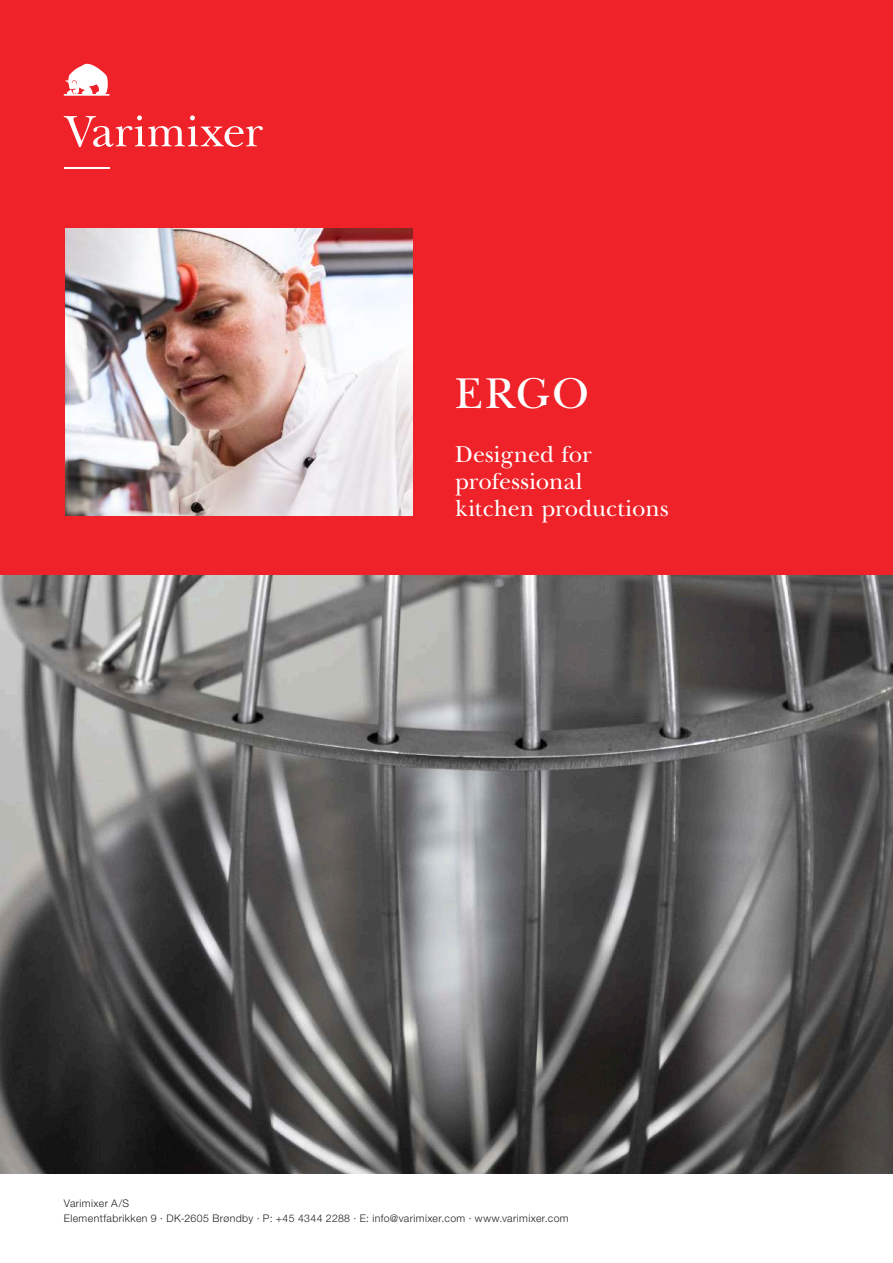
<style>
.page{position:relative;width:893px;height:1263px;background:#fff}
.page>*{position:absolute;margin:0;border:0;box-sizing:border-box;transform-origin:0 0}
.t1{font:45px "New Baskerville ITC Pro";color:#fff}
.t2{font:24px/27px "New Baskerville ITC Pro";color:#fff}
.t3{font:300 10.5px/15px "Helvetica Neue LT Std";letter-spacing:.04em;color:#231f20}
</style>
<div class="page">
<div style="left:0;top:0;width:893px;height:580px;background:#ee2228"></div>
<img style="left:0;top:575px;width:893px;height:599px">
<svg style="left:64px;top:115px;width:199px;height:32px"></svg>
<svg style="left:64px;top:64px;width:45px;height:32px"></svg>
<hr style="left:64px;top:167px;width:45px;height:2px;background:#fff">
<img style="left:65px;top:229px;width:347px;height:287px">
<h1 class="t1" style="left:455px;top:368px;width:136px">ERGO</h1>
<h2 class="t2" style="left:455px;top:441px;width:215px">Designed for professional<br>kitchen productions</h2>
<p class="t3" style="left:64px;top:1195px;width:506px">Varimixer A/S<br>Elementfabrikken 9 · DK-2605 Brøndby · P: +45 4344 2288 · E: info@varimixer.com · www.varimixer.com</p>
</div>
